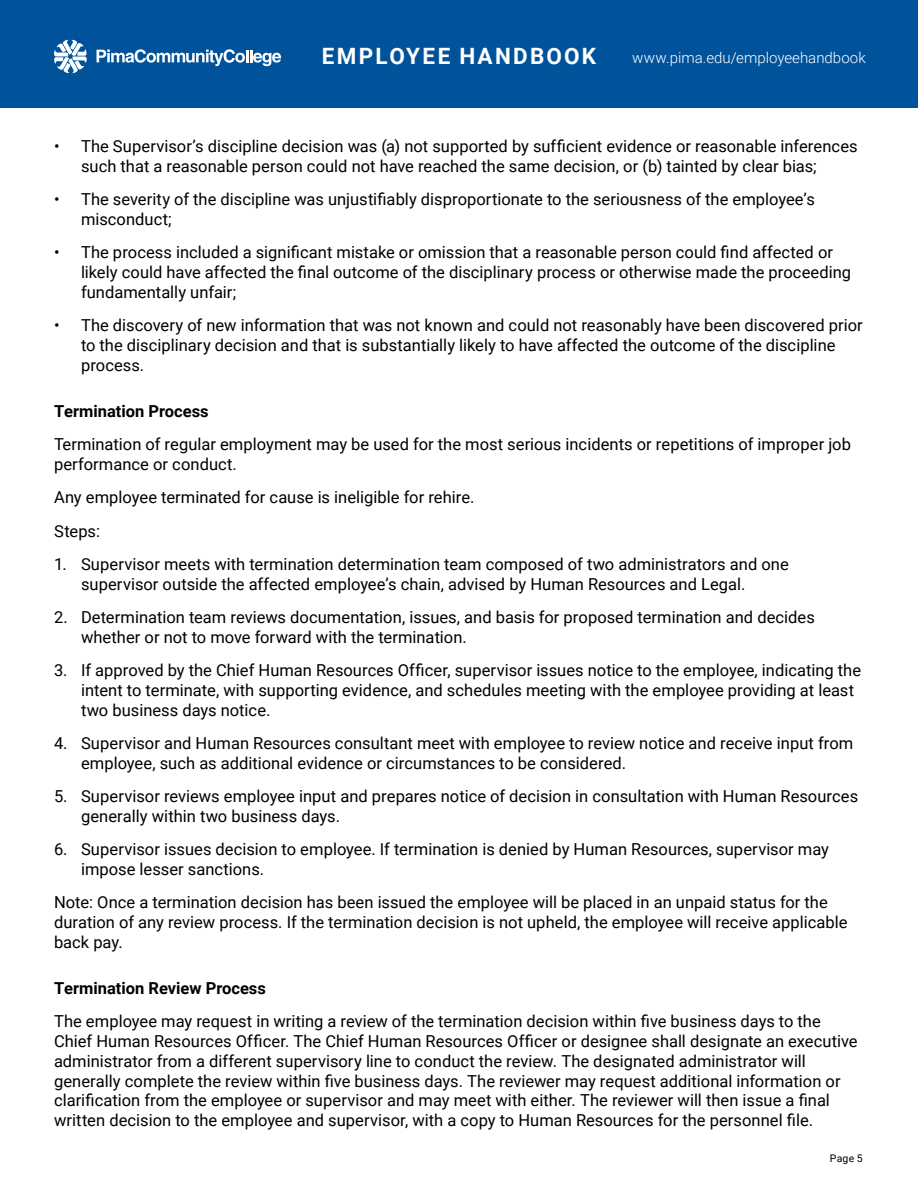
<style>
.page{position:relative;width:918px;height:1188px;background:#fff}
.page>*{position:absolute;margin:0;border:0;box-sizing:border-box;transform-origin:0 0}
.t1{font:700 22.5px "Roboto";letter-spacing:.1em;color:#fff}
.t2{font:16.5px/19.8px "Roboto";color:#000}
.Heading_2{font:700 16.5px "Roboto";color:#000}
.t3{font:300 15px "Roboto";color:#fff}
.t4{font:10.5px "Roboto";color:#000}
</style>
<div class="page">
<div style="left:0;top:0;width:918px;height:108px;background:#00539b"></div>
<svg style="left:54px;top:40px;width:33px;height:33px"></svg>
<svg style="left:97px;top:49px;width:184px;height:17px"></svg>
<h1 class="t1" style="left:322px;top:40px;width:276px">EMPLOYEE HANDBOOK</h1>
<p class="t3" style="left:632px;top:47px;width:235px">www.pima.edu/employeehandbook</p>
<p class="t2" style="left:81px;top:136px;width:778px;text-indent:-27px">• The Supervisor’s discipline decision was (a) not supported by sufficient evidence or reasonable inferences such that a reasonable person could not have reached the same decision, or (b) tainted by clear bias;</p>
<p class="t2" style="left:81px;top:189px;width:735px;text-indent:-27px">• The severity of the discipline was unjustifiably disproportionate to the seriousness of the employee’s misconduct;</p>
<p class="t2" style="left:81px;top:242px;width:772px;text-indent:-27px">• The process included a significant mistake or omission that a reasonable person could find affected or likely could have affected the final outcome of the disciplinary process or otherwise made the proceeding fundamentally unfair;</p>
<p class="t2" style="left:81px;top:315px;width:783px;text-indent:-27px">• The discovery of new information that was not known and could not reasonably have been discovered prior to the disciplinary decision and that is substantially likely to have affected the outcome of the discipline process.</p>
<p class="Heading_2" style="left:54px;top:400px;width:156px">Termination Process</p>
<p class="t2" style="left:54px;top:434px;width:798px">Termination of regular employment may be used for the most serious incidents or repetitions of improper job performance or conduct.</p>
<p class="t2" style="left:54px;top:487px;width:422px">Any employee terminated for cause is ineligible for rehire.</p>
<p class="t2" style="left:54px;top:520px;width:48px">Steps:</p>
<p class="t2" style="left:81px;top:554px;width:709px;text-indent:-27px">1. Supervisor meets with termination determination team composed of two administrators and one supervisor outside the affected employee’s chain, advised by Human Resources and Legal.</p>
<p class="t2" style="left:81px;top:607px;width:735px;text-indent:-27px">2. Determination team reviews documentation, issues, and basis for proposed termination and decides whether or not to move forward with the termination.</p>
<p class="t2" style="left:81px;top:660px;width:782px;text-indent:-27px">3. If approved by the Chief Human Resources Officer, supervisor issues notice to the employee, indicating the intent to terminate, with supporting evidence, and schedules meeting with the employee providing at least two business days notice.</p>
<p class="t2" style="left:81px;top:733px;width:774px;text-indent:-27px">4. Supervisor and Human Resources consultant meet with employee to review notice and receive input from employee, such as additional evidence or circumstances to be considered.</p>
<p class="t2" style="left:81px;top:786px;width:779px;text-indent:-27px">5. Supervisor reviews employee input and prepares notice of decision in consultation with Human Resources generally within two business days.</p>
<p class="t2" style="left:81px;top:839px;width:749px;text-indent:-27px">6. Supervisor issues decision to employee. If termination is denied by Human Resources, supervisor may impose lesser sanctions.</p>
<p class="t2" style="left:54px;top:892px;width:795px">Note: Once a termination decision has been issued the employee will be placed in an unpaid status for the duration of any review process. If the termination decision is not upheld, the employee will receive applicable back pay.</p>
<p class="Heading_2" style="left:54px;top:977px;width:213px">Termination Review Process</p>
<p class="t2" style="left:54px;top:1011px;width:805px">The employee may request in writing a review of the termination decision within five business days to the Chief Human Resources Officer. The Chief Human Resources Officer or designee shall designate an executive administrator from a different supervisory line to conduct the review. The designated administrator will generally complete the review within five business days. The reviewer may request additional information or clarification from the employee or supervisor and may meet with either. The reviewer will then issue a final written decision to the employee and supervisor, with a copy to Human Resources for the personnel file.</p>
<p class="t4" style="left:830px;top:1151px;width:34px">Page 5</p>
</div>
